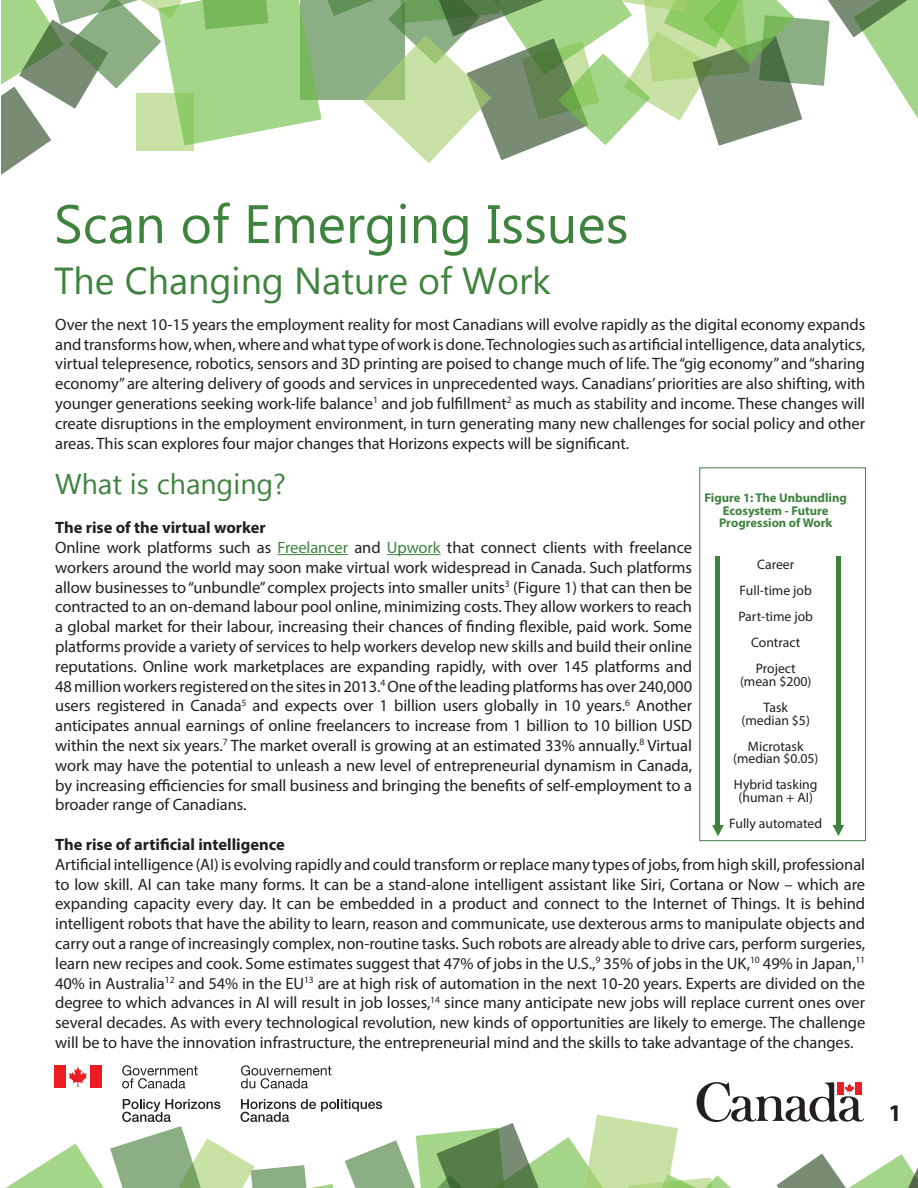
<style>
.page{position:relative;width:918px;height:1188px;background:#fff}
.page>*{position:absolute;margin:0;border:0;box-sizing:border-box;transform-origin:0 0}
.t1{font:54px "Microsoft Tai Le";color:#3e833d}
.t2{font:37.5px "Microsoft Tai Le";color:#3e833d}
.t3{font:28.5px "Microsoft Tai Le";color:#3e833d}
.t4{font:700 24px "Myriad Pro";color:#231f20}
.t5{font:16.5px/19.8px "Myriad Pro";letter-spacing:-.005em;color:#231f20;text-align:justify}
.t6{font:700 16.5px "Myriad Pro";color:#231f20}
.t7{font:13.8px/26px "Myriad Pro";color:#231f20;text-align:center}
.t8{font:700 12.75px/12.8px "Myriad Pro";color:#3e833d;text-align:center}
.s1{font-weight:700}
.s2{color:#3e833d}
</style>
<div class="page">
<svg style="left:2px;top:0;width:916px;height:174px"></svg>
<svg style="left:5px;top:1065px;width:913px;height:123px"></svg>
<hr style="left:278px;top:554px;width:70px;height:1px;background:#3e833d">
<hr style="left:387px;top:554px;width:54px;height:1px;background:#3e833d">
<svg style="left:712px;top:825px;width:12px;height:11px"></svg>
<svg style="left:833px;top:825px;width:11px;height:11px"></svg>
<div style="left:715px;top:556px;width:5px;height:269px;background:#3e833d"></div>
<div style="left:836px;top:556px;width:5px;height:269px;background:#3e833d"></div>
<div style="left:700px;top:468px;width:166px;height:373px;border:1px solid #3e833d"></div>
<h1 class="t1" style="left:54px;top:193px;width:576px">Scan of Emerging Issues</h1>
<h2 class="t2" style="left:54px;top:259px;width:498px">The Changing Nature of Work</h2>
<p class="t5" style="left:55px;top:314px;width:812px">Over the next 10-15 years the employment reality for most Canadians will evolve rapidly as the digital economy expands and transforms how, when, where and what type of work is done. Technologies such as artificial intelligence, data analytics, virtual telepresence, robotics, sensors and 3D printing are poised to change much of life. The “gig economy” and “sharing economy” are altering delivery of goods and services in unprecedented ways. Canadians’ priorities are also shifting, with younger generations seeking work-life balance<sup>1</sup> and job fulfillment<sup>2</sup> as much as stability and income. These changes will create disruptions in the employment environment, in turn generating many new challenges for social policy and other areas. This scan explores four major changes that Horizons expects will be significant.</p>
<h3 class="t3" style="left:55px;top:467px;width:232px">What is changing?</h3>
<p class="t5" style="left:55px;top:517px;width:638px;text-align:left"><span class="s1">The rise of the virtual worker<br></span>Online work platforms such as <span class="s2">Freelancer</span> and <span class="s2">Upwork</span> that connect clients with freelance workers around the world may soon make virtual work widespread in Canada. Such platforms allow businesses to “unbundle” complex projects into smaller units<sup>3</sup> (Figure 1) that can then be contracted to an on-demand labour pool online, minimizing costs. They allow workers to reach a global market for their labour, increasing their chances of finding flexible, paid work. Some platforms provide a variety of services to help workers develop new skills and build their online reputations. Online work marketplaces are expanding rapidly, with over 145 platforms and 48 million workers registered on the sites in 2013.<sup>4</sup> One of the leading platforms has over 240,000 users registered in Canada<sup>5</sup> and expects over 1 billion users globally in 10 years.<sup>6</sup> Another anticipates annual earnings of online freelancers to increase from 1 billion to 10 billion USD within the next six years.<sup>7</sup> The market overall is growing at an estimated 33% annually.<sup>8</sup> Virtual work may have the potential to unleash a new level of entrepreneurial dynamism in Canada, by increasing efficiencies for small business and bringing the benefits of self-employment to a broader range of Canadians.</p>
<p class="t6" style="left:55px;top:834px;width:231px">The rise of artificial intelligence</p>
<p class="t5" style="left:55px;top:854px;width:812px">Artificial intelligence (AI) is evolving rapidly and could transform or replace many types of jobs, from high skill, professional to low skill. AI can take many forms. It can be a stand-alone intelligent assistant like Siri, Cortana or Now – which are expanding capacity every day. It can be embedded in a product and connect to the Internet of Things. It is behind intelligent robots that have the ability to learn, reason and communicate, use dexterous arms to manipulate objects and carry out a range of increasingly complex, non-routine tasks. Such robots are already able to drive cars, perform surgeries, learn new recipes and cook. Some estimates suggest that 47% of jobs in the U.S.,<sup>9</sup> 35% of jobs in the UK,<sup>10</sup> 49% in Japan,<sup>11<br></sup>40% in Australia<sup>12</sup> and 54% in the EU<sup>13</sup> are at high risk of automation in the next 10-20 years. Experts are divided on the degree to which advances in AI will result in job losses,<sup>14</sup> since many anticipate new jobs will replace current ones over several decades. As with every technological revolution, new kinds of opportunities are likely to emerge. The challenge will be to have the innovation infrastructure, the entrepreneurial mind and the skills to take advantage of the changes.</p>
<p class="t8" style="left:705px;top:491px;width:144px">Figure 1: The Unbundling<br>Ecosystem - Future<br>Progression of Work</p>
<p class="t7" style="left:738px;top:552px;width:76px">Career<br>Full-time job<br>Part-time job<br>Contract<br>Project</p>
<p class="t7" style="left:740px;top:668px;width:73px">(mean $200)<br>Task</p>
<p class="t7" style="left:742px;top:707px;width:70px">(median $5)<br>Microtask</p>
<p class="t7" style="left:733px;top:746px;width:87px;text-align:left">(median $0.05)<br>Hybrid tasking</p>
<p class="t7" style="left:729px;top:784px;width:94px">(human + AI)<br>Fully automated</p>
<h3 class="t4" style="left:888px;top:1098px;width:15px">1</h3>
</div>
